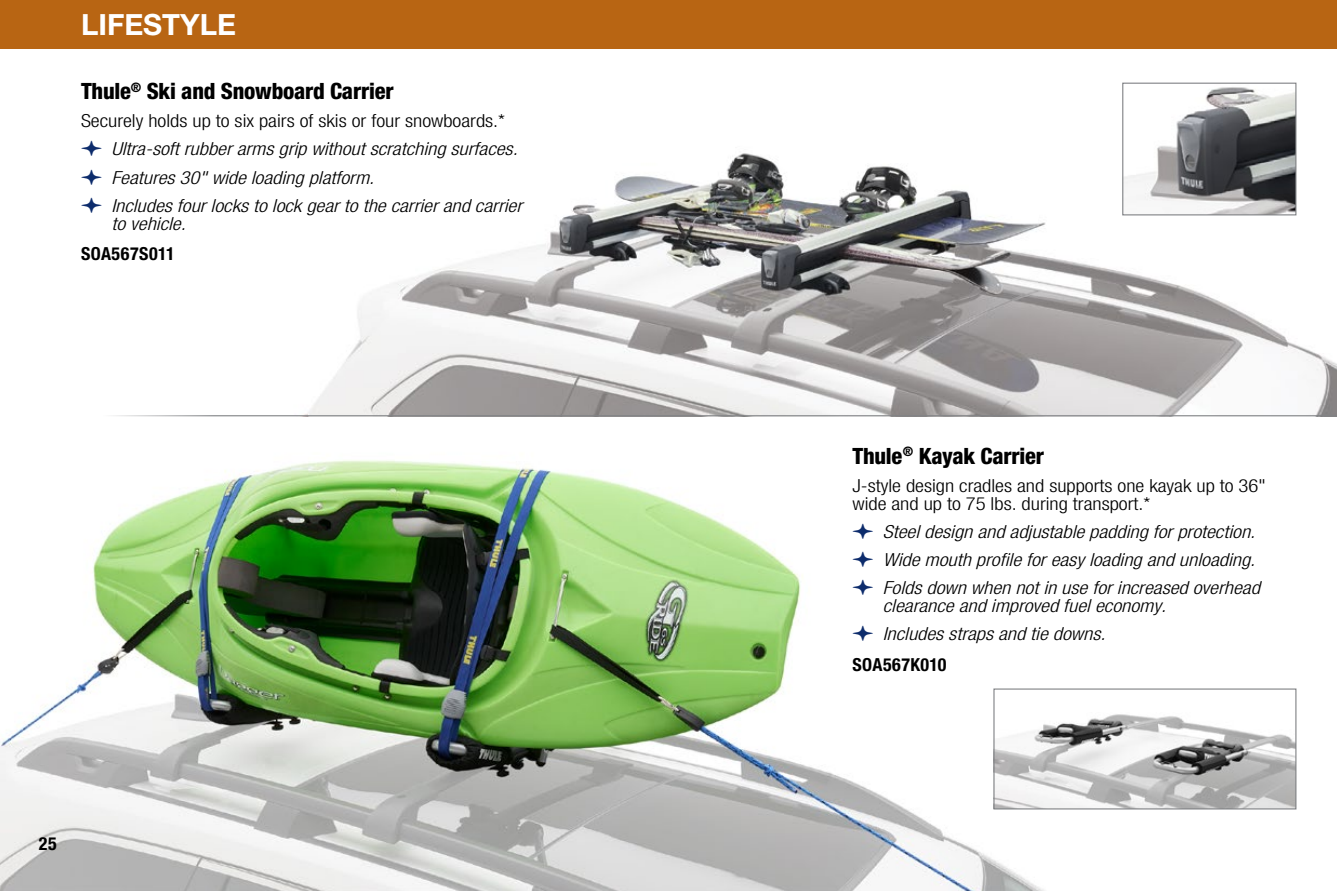
<style>
.page{position:relative;width:1337px;height:891px;background:#fff}
.page>*{position:absolute;margin:0;border:0;box-sizing:border-box;transform-origin:0 0}
.t1{font:700 29.25px "Helvetica Neue LT Pro";color:#fff}
.t2{font:800 condensed 22.5px "Helvetica Neue";letter-spacing:-.01em;color:#000}
.t3{font:italic 300 condensed 18px/28.1px "Helvetica Neue";color:#000;scale:1.15 1}
.t4{font:300 condensed 18px/18px "Helvetica Neue";color:#000;scale:1.15 1}
.t5{font:700 condensed 18px "Helvetica Neue";letter-spacing:.025em;color:#000}
</style>
<div class="page">
<img style="left:0;top:460px;width:1044px;height:431px">
<img style="left:304px;top:82px;width:1032px;height:333px">
<div style="left:0;top:0;width:1336px;height:49px;background:#b86513"></div>
<img style="left:995px;top:690px;width:299px;height:118px">
<div style="left:993px;top:688px;width:303px;height:122px;border:1px solid #808285"></div>
<img style="left:1124px;top:85px;width:170px;height:128px">
<div style="left:1122px;top:83px;width:174px;height:132px;border:1px solid #808285"></div>
<hr style="left:84px;top:415px;width:1252px;height:1px;background:#808285">
<hr style="left:1336px;top:358px;width:1px;height:533px;background:#000">
<svg style="left:853px;top:523px;width:20px;height:16px"></svg>
<svg style="left:853px;top:552px;width:20px;height:15px"></svg>
<svg style="left:853px;top:580px;width:20px;height:15px"></svg>
<svg style="left:853px;top:626px;width:20px;height:15px"></svg>
<h1 class="t1" style="left:81px;top:6px;width:156px">LIFESTYLE</h1>
<p class="t2" style="left:81px;top:77px;width:314px">Thule<sup>®</sup> Ski and Snowboard Carrier</p>
<p class="t4" style="left:81px;top:112px;width:370px">Securely holds up to six pairs of skis or four snowboards.*</p>
<p class="t3" style="left:111px;top:135px;width:359px">Ultra-soft rubber arms grip without scratching surfaces.<br>Features 30" wide loading platform.<br>Includes four locks to lock gear to the carrier and carrier</p>
<p class="t3" style="left:111px;top:209px;width:66px">to vehicle.</p>
<p class="t5" style="left:81px;top:243px;width:95px">SOA567S011</p>
<p class="t5" style="left:39px;top:833px;width:19px">25</p>
<p class="t2" style="left:852px;top:442px;width:193px">Thule<sup>®</sup> Kayak Carrier</p>
<p class="t4" style="left:852px;top:476px;width:361px">J-style design cradles and supports one kayak up to 36" wide and up to 75 lbs. during transport.*</p>
<p class="t3" style="left:882px;top:517px;width:329px">Steel design and adjustable padding for protection.<br>Wide mouth profile for easy loading and unloading.<br>Folds down when not in use for increased overhead</p>
<p class="t3" style="left:882px;top:592px;width:248px">clearance and improved fuel economy.<br>Includes straps and tie downs.</p>
<p class="t5" style="left:852px;top:653px;width:96px">SOA567K010</p>
</div>
